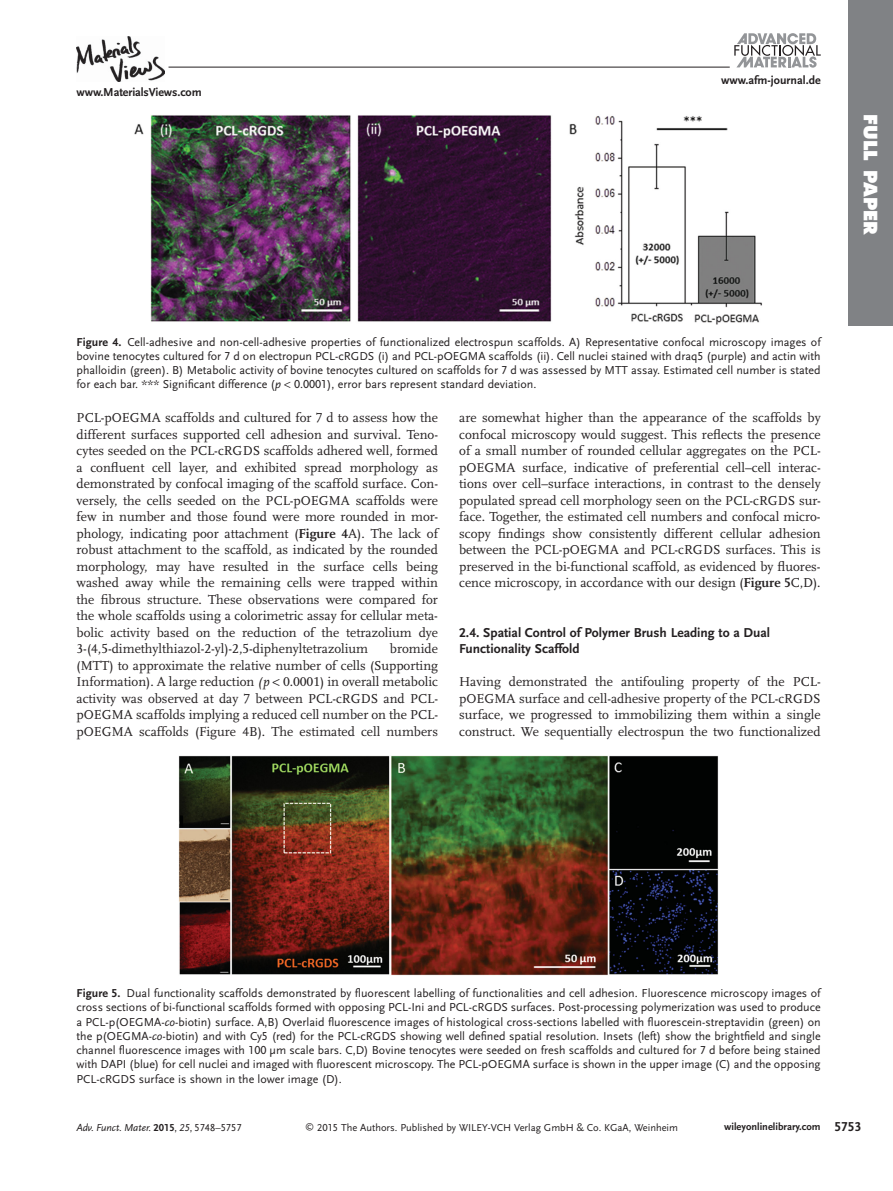
<style>
.page{position:relative;width:893px;height:1191px;background:#fff}
.page>*{position:absolute;margin:0;border:0;box-sizing:border-box;transform-origin:0 0}
.t1{font:800 18px "Futura";letter-spacing:.005em;color:#fff}
.t2{font:13.5px/16.5px "Scala LF";color:#231f20;text-align:justify}
.t3{font:700 13.5px/16.5px "Scala Sans LF";color:#231f20}
.t4{font:12px/14.2px "Scala Sans LF";color:#231f20;text-align:justify}
.t5{font:700 12px "Scala Sans LF";letter-spacing:-.01em;color:#231f20}
.t6{font:10.5px "Scala Sans LF";color:#231f20}
.t7{font:italic 10.5px "Scala Sans LF";color:#231f20}
.t8{font:700 10.5px "Scala Sans LF";color:#231f20}
.s1{font-weight:700}
.s2{font-style:italic}
.s3{font-weight:700;font-style:normal}
.s4{font-style:normal}
.s5{font-size:9px}
.s6{font-size:13.5px}
</style>
<div class="page">
<div style="left:849px;top:0;width:44px;height:325px;background:#808285"></div>
<hr style="left:169px;top:67px;width:561px;height:1px;background:#231f20">
<svg style="left:734px;top:33px;width:87px;height:35px"></svg>
<img style="left:77px;top:36px;width:88px;height:45px">
<img style="left:179px;top:755px;width:540px;height:220px">
<img style="left:134px;top:115px;width:628px;height:210px">
<p class="t5" style="left:77px;top:87px;width:127px">www.MaterialsViews.com</p>
<p class="t5" style="left:721px;top:74px;width:101px">www.afm-journal.de</p>
<p class="t4" style="left:77px;top:335px;width:746px"><span class="s1">Figure 4.</span> Cell-adhesive and non-cell-adhesive properties of functionalized electrospun scaffolds. A) Representative confocal microscopy images of bovine tenocytes cultured for 7 d on electropun PCL-cRGDS (i) and PCL-pOEGMA scaffolds (ii). Cell nuclei stained with draq5 (purple) and actin with phalloidin (green). B) Metabolic activity of bovine tenocytes cultured on scaffolds for 7 d was assessed by MTT assay. Estimated cell number is stated for each bar. *** Significant difference ( <span class="s2">p</span> 0.0001), error bars represent standard deviation.</p>
<p class="t2" style="left:77px;top:410px;width:363px">PCL-pOEGMA scaffolds and cultured for 7 d to assess how the different surfaces supported cell adhesion and survival. Teno&shy;cytes seeded on the PCL-cRGDS scaffolds adhered well, formed a confluent cell layer, and exhibited spread morphology as demonstrated by confocal imaging of the scaffold surface. Con&shy;versely, the cells seeded on the PCL-pOEGMA scaffolds were few in number and those found were more rounded in mor&shy;phology, indicating poor attachment ( <span class="s1">Figure 4</span> A). The lack of robust attachment to the scaffold, as indicated by the rounded morphology, may have resulted in the surface cells being washed away while the remaining cells were trapped within the fibrous structure. These observations were compared for the whole scaffolds using a colorimetric assay for cellular meta&shy;bolic activity based on the reduction of the tetrazolium dye 3-(4,5-dimethylthiazol-2-yl)-2,5-diphenyltetrazolium</p>
<p class="t2" style="left:77px;top:641px;width:363px;text-indent:313px">bromide (MTT) to approximate the relative number of cells (Supporting Information). A large reduction <span class="s2">(p</span> 0.0001) in overall metabolic activity was observed at day 7 between PCL-cRGDS and PCL&shy;pOEGMA scaffolds implying a reduced cell number on the PCL&shy;pOEGMA scaffolds (Figure 4 B). The estimated cell numbers</p>
<p class="t2" style="left:459px;top:410px;width:363px">are somewhat higher than the appearance of the scaffolds by confocal microscopy would suggest. This reflects the presence of a small number of rounded cellular aggregates on the PCL&shy;pOEGMA surface, indicative of preferential cell–cell interac&shy;tions over cell–surface interactions, in contrast to the densely populated spread cell morphology seen on the PCL-cRGDS sur&shy;face. Together, the estimated cell numbers and confocal micro&shy;scopy findings show consistently different cellular adhesion between the PCL-pOEGMA and PCL-cRGDS surfaces. This is preserved in the bi-functional scaffold, as evidenced by fluores&shy;cence microscopy, in accordance with our design ( <span class="s1">Figure 5</span> C,D).</p>
<p class="t3" style="left:459px;top:625px;width:312px">2.4. Spatial Control of Polymer Brush Leading to a Dual<br>Functionality Scaffold</p>
<p class="t2" style="left:459px;top:674px;width:363px">Having demonstrated the antifouling property of the PCL&shy;pOEGMA surface and cell-adhesive property of the PCL-cRGDS surface, we progressed to immobilizing them within a single construct. We sequentially electrospun the two functionalized</p>
<h1 class="t1" style="left:878px;top:114px;width:123px;rotate:90deg">FULL PAPER</h1>
<p class="t4" style="left:77px;top:986px;width:746px"><span class="s1">Figure 5.</span> Dual functionality scaffolds demonstrated by fluorescent labelling of functionalities and cell adhesion. Fluorescence microscopy images of cross sections of bi-functional scaffolds formed with opposing PCL-Ini and PCL-cRGDS surfaces. Post-processing polymerization was used to produce a PCL-p(OEGMA- <span class="s2">co</span> -biotin) surface. A,B) Overlaid fluorescence images of histological cross-sections labelled with fluorescein-streptavidin (green) on the p(OEGMA- <span class="s2">co</span> -biotin) and with Cy5 (red) for the PCL-cRGDS showing well defined spatial resolution. Insets (left) show the brightfield and single channel fluorescence images with 100 µm scale bars. C,D) Bovine tenocytes were seeded on fresh scaffolds and cultured for 7 d before being stained with DAPI (blue) for cell nuclei and imaged with fluorescent microscopy. The PCL-pOEGMA surface is shown in the upper image (C) and the opposing PCL-cRGDS surface is shown in the lower image (D).</p>
<p class="t7" style="left:77px;top:1122px;width:167px">Adv. Funct. Mater. <span class="s3">2015</span><span class="s4">,</span> 25<span class="s4">, 5748–5757</span></p>
<p class="t6" style="left:305px;top:1122px;width:374px"><span class="s5">©</span> 2015 The Authors. Published by WILEY-VCH Verlag GmbH &amp; Co. KGaA, Weinheim</p>
<p class="t8" style="left:724px;top:1122px;width:139px">wileyonlinelibrary.com <span class="s6">5753</span></p>
</div>
